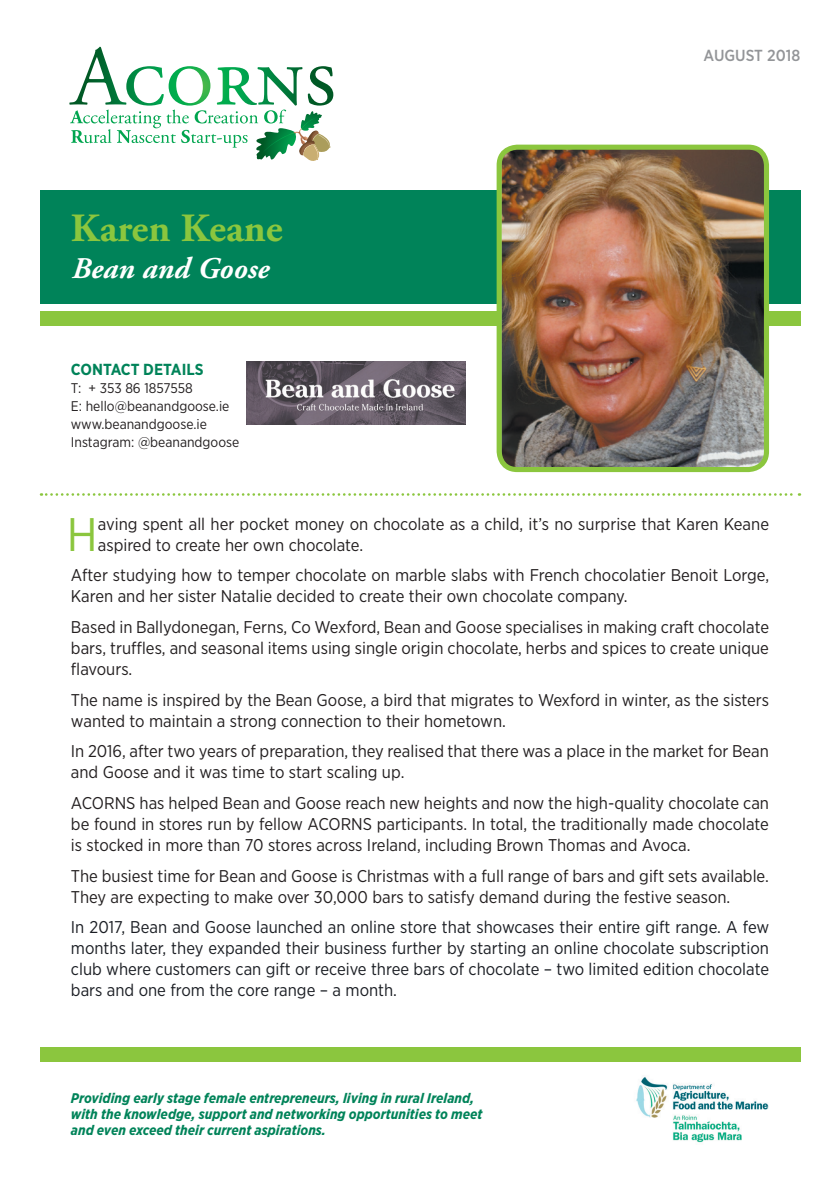
<style>
.page{position:relative;width:840px;height:1191px;background:#fff}
.page>*{position:absolute;margin:0;border:0;box-sizing:border-box;transform-origin:0 0}
.t1{font:47px "Gotham Narrow";color:#8bc63e}
.t2{font:700 40px "Adobe Garamond";color:#8bc63e}
.t3{font:italic 700 30px "Adobe Garamond";color:#fff}
.t4{font:17px/21px "Gotham Narrow";color:#231f20}
.t5{font:17px/21px "Gotham Narrow";color:#1b1e24;text-align:justify}
.t6{font:700 16px "Gotham Narrow";color:#008359}
.t7{font:500 16px "Gotham Narrow";color:#939598}
.t8{font:italic 700 14px/16px "Gotham Narrow";color:#008359}
.t9{font:14px/18px "Gotham Narrow";color:#231f20}
</style>
<div class="page">
<svg style="left:69px;top:47px;width:264px;height:114px"></svg>
<div style="left:40px;top:1047px;width:759px;height:14px;background:#8bc63e"></div>
<div style="left:40px;top:190px;width:759px;height:114px;background:#008359"></div>
<div style="left:40px;top:311px;width:759px;height:15px;background:#8bc63e"></div>
<img style="left:502px;top:147px;width:264px;height:320px">
<div style="left:496px;top:145px;width:272px;height:327px;border:5px solid #8bc63e;border-radius:18px"></div>
<svg style="left:41px;top:493px;width:758px;height:3px"></svg>
<img style="left:247px;top:361px;width:218px;height:63px">
<img style="left:636px;top:1076px;width:133px;height:67px">
<h2 class="t2" style="left:71px;top:206px;width:213px">Karen Keane</h2>
<h3 class="t3" style="left:71px;top:252px;width:199px">Bean and Goose</h3>
<p class="t6" style="left:71px;top:359px;width:134px">CONTACT DETAILS</p>
<p class="t9" style="left:71px;top:379px;width:170px">T: + 353 86 1857558<br>E: hello@beanandgoose.ie www.beanandgoose.ie<br>Instagram: @beanandgoose</p>
<p class="t7" style="left:703px;top:45px;width:98px">AUGUST 2018</p>
<h1 class="t1" style="left:67px;top:505px;width:32px">H</h1>
<p class="t4" style="left:98px;top:513px;width:672px">aving spent all her pocket money on chocolate as a child, it’s no surprise that Karen Keane aspired to create her own chocolate.</p>
<p class="t4" style="left:71px;top:564px;width:699px">After studying how to temper chocolate on marble slabs with French chocolatier Benoit Lorge,<br>Karen and her sister Natalie decided to create their own chocolate company.</p>
<p class="t4" style="left:71px;top:616px;width:699px;text-align:justify">Based in Ballydonegan, Ferns, Co Wexford, Bean and Goose specialises in making craft chocolate bars, truffles, and seasonal items using single origin chocolate, herbs and spices to create unique flavours.</p>
<p class="t4" style="left:71px;top:689px;width:699px">The name is inspired by the Bean Goose, a bird that migrates to Wexford in winter, as the sisters wanted to maintain a strong connection to their hometown.</p>
<p class="t4" style="left:71px;top:740px;width:699px">In 2016, after two years of preparation, they realised that there was a place in the market for Bean and Goose and it was time to start scaling up.</p>
<p class="t4" style="left:71px;top:792px;width:699px;text-align:justify">ACORNS has helped Bean and Goose reach new heights and now the high-quality chocolate can be found in stores run by fellow ACORNS participants. In total, the traditionally made chocolate is stocked in more than 70 stores across Ireland, including Brown Thomas and Avoca.</p>
<p class="t4" style="left:71px;top:864px;width:699px">The busiest time for Bean and Goose is Christmas with a full range of bars and gift sets available.<br>They are expecting to make over 30,000 bars to satisfy demand during the festive season.</p>
<p class="t5" style="left:71px;top:916px;width:699px">In 2017, Bean and Goose launched an online store that showcases their entire gift range. A few months later, they expanded their business further by starting an online chocolate subscription club where customers can gift or receive three bars of chocolate – two limited edition chocolate bars and one from the core range – a month.</p>
<p class="t8" style="left:71px;top:1089px;width:413px">Providing early stage female entrepreneurs, living in rural Ireland, with the knowledge, support and networking opportunities to meet and even exceed their current aspirations.</p>
</div>
